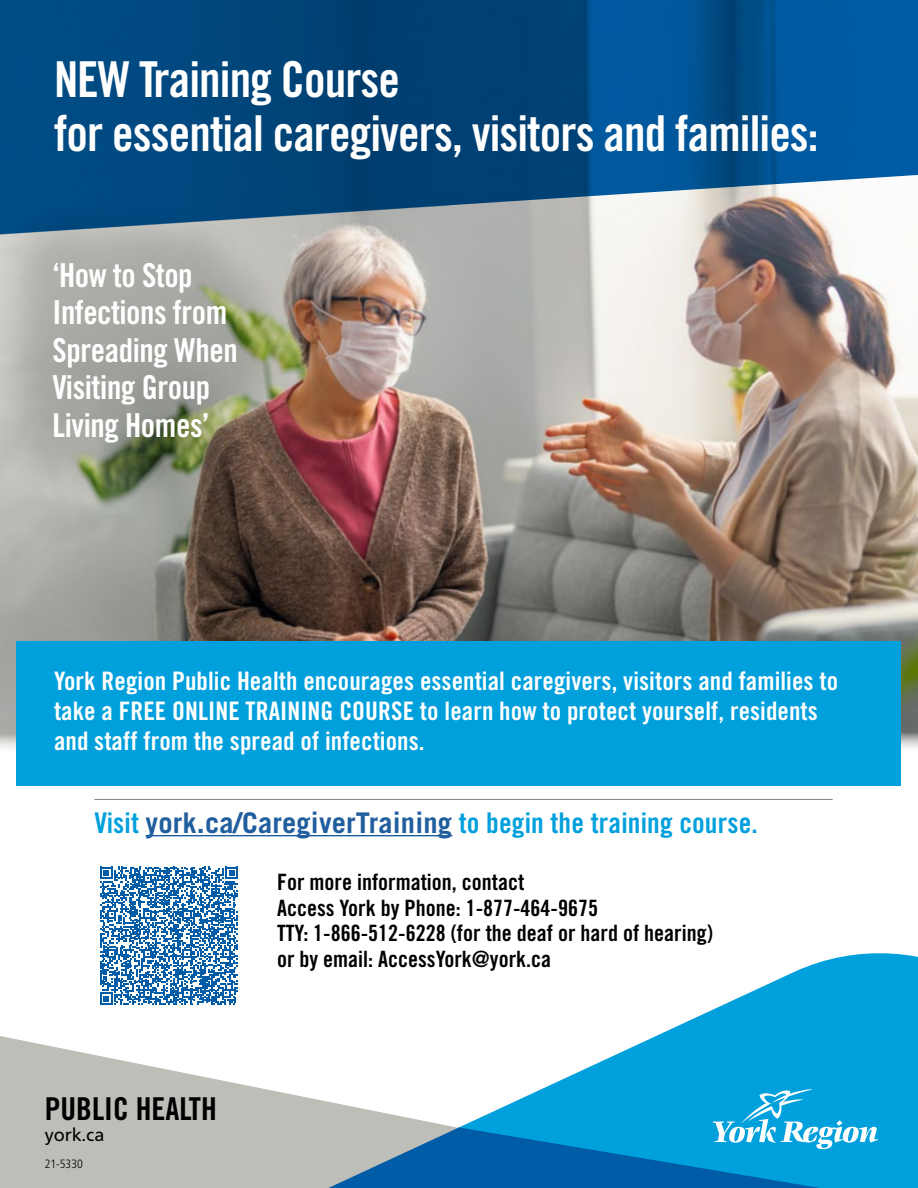
<style>
.page{position:relative;width:918px;height:1188px;background:#fff}
.page>*{position:absolute;margin:0;border:0;box-sizing:border-box;transform-origin:0 0}
.t1{font:49.5px/54px "Trade Gothic LT Pro Bd Cn 20";letter-spacing:-.02em;color:#fff}
.t2{font:33px/37.5px "Trade Gothic LT Pro Bd Cn 20";letter-spacing:-.01em;color:#fff}
.t3{font:31.5px "Trade Gothic LT Pro Bd Cn 20";color:#000}
.t4{font:28.5px "Trade Gothic LT Pro Bd Cn 20";letter-spacing:.005em;color:#00a0dd}
.t5{font:25.5px/30px "Trade Gothic LT Pro Bd Cn 20";letter-spacing:.005em;color:#fff}
.t6{font:22.5px/25.5px "Trade Gothic LT Pro Bd Cn 20";color:#000}
.t7{font:18px "Frutiger Neue LT Pro";color:#000}
.t8{font:300 condensed 12px "Frutiger Neue LT Pro";color:#000}
.s1{font-family:"Trade Gothic LT Pro";font-weight:700;color:#215e9e}
</style>
<div class="page">
<img style="left:0;top:245px;width:918px;height:510px">
<svg style="left:806px;top:953px;width:112px;height:14px;fill:#00a0dd"></svg>
<svg style="left:0;top:967px;width:918px;height:160px"></svg>
<svg style="left:0;top:1127px;width:918px;height:61px;background:#579abc"></svg>
<svg style="left:713px;top:1089px;width:165px;height:60px;background:#33b3e3"></svg>
<hr style="left:146px;top:835px;width:306px;height:1px;background:#215e9e">
<hr style="left:94px;top:799px;width:739px;height:1px;background:#808285">
<div style="left:0;top:199px;width:301px;height:307px;background:#000;opacity:.15"></div>
<svg style="left:0;top:0;width:918px;height:245px;background:#215e8e"></svg>
<div style="left:16px;top:641px;width:884px;height:144px;background:#00a0dd"></div>
<svg style="left:100px;top:867px;width:138px;height:138px"></svg>
<h1 class="t1" style="left:54px;top:52px;width:766px">NEW Training Course<br>for essential caregivers, visitors and families:</h1>
<p class="t2" style="left:52px;top:256px;width:187px">‘How to Stop<br>Infections from<br>Spreading When<br>Visiting Group<br>Living Homes’</p>
<p class="t5" style="left:54px;top:666px;width:786px">York Region Public Health encourages essential caregivers, visitors and families to take a FREE ONLINE TRAINING COURSE to learn how to protect yourself, residents and staff from the spread of infections.</p>
<p class="t4" style="left:94px;top:805px;width:665px">Visit <span class="s1">york.ca/CaregiverTraining</span> to begin the training course.</p>
<p class="t3" style="left:45px;top:1089px;width:174px">PUBLIC HEALTH</p>
<p class="t7" style="left:45px;top:1123px;width:61px">york.ca</p>
<p class="t8" style="left:45px;top:1157px;width:40px">21-5330</p>
<p class="t6" style="left:277px;top:869px;width:437px">For more information, contact<br>Access York by Phone: 1-877-464-9675<br>TTY: 1-866-512-6228 (for the deaf or hard of hearing)</p>
<p class="t6" style="left:277px;top:946px;width:276px">or by email: AccessYork@york.ca</p>
</div>
